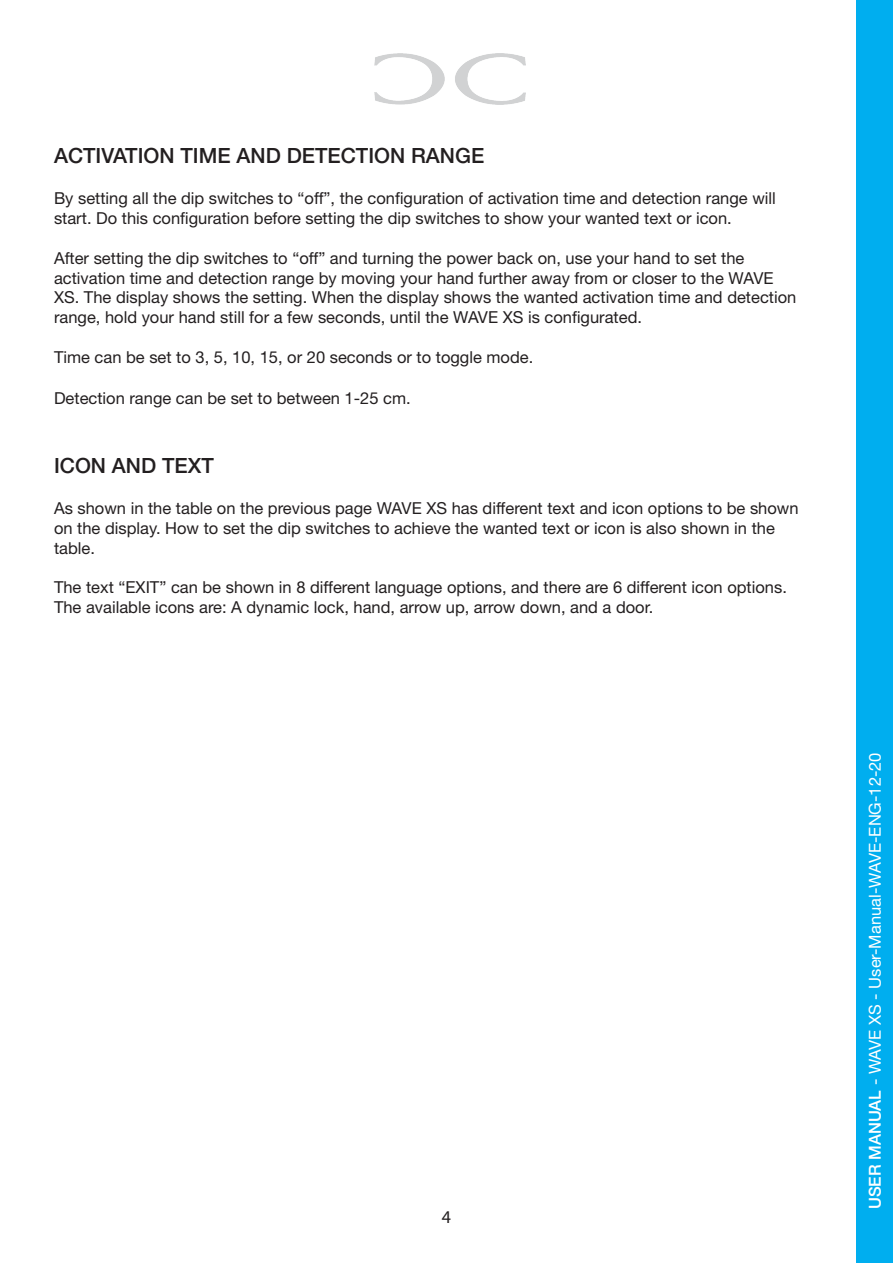
<style>
.page{position:relative;width:893px;height:1263px;background:#fff}
.page>*{position:absolute;margin:0;border:0;box-sizing:border-box;transform-origin:0 0}
.t1{font:500 21px "Helvetica Neue LT Std";color:#231f20}
.t2{font:18px "Myriad Pro";color:#231f20}
.t3{font:16.5px/19.8px "Helvetica Neue LT Std";color:#231f20}
.t4{font:16.5px "Helvetica Neue LT Std";color:#fff}
.s1{font-weight:500}
</style>
<div class="page">
<img style="left:374px;top:54px;width:151px;height:50px">
<div style="left:856px;top:0;width:37px;height:1263px;background:#00aeef"></div>
<p class="t1" style="left:54px;top:143px;width:432px">ACTIVATION TIME AND DETECTION RANGE</p>
<p class="t3" style="left:54px;top:188px;width:723px">By setting all the dip switches to “off”, the configuration of activation time and detection range will start. Do this configuration before setting the dip switches to show your wanted text or icon.</p>
<p class="t3" style="left:54px;top:248px;width:744px">After setting the dip switches to “off” and turning the power back on, use your hand to set the activation time and detection range by moving your hand further away from or closer to the WAVE XS. The display shows the setting. When the display shows the wanted activation time and detection range, hold your hand still for a few seconds, until the WAVE XS is configurated.</p>
<p class="t3" style="left:54px;top:347px;width:481px">Time can be set to 3, 5, 10, 15, or 20 seconds or to toggle mode.</p>
<p class="t3" style="left:54px;top:388px;width:358px">Detection range can be set to between 1-25 cm.</p>
<p class="t1" style="left:54px;top:453px;width:161px">ICON AND TEXT</p>
<p class="t3" style="left:54px;top:498px;width:746px">As shown in the table on the previous page WAVE XS has different text and icon options to be shown on the display. How to set the dip switches to achieve the wanted text or icon is also shown in the table.</p>
<p class="t3" style="left:54px;top:577px;width:734px">The text “EXIT” can be shown in 8 different language options, and there are 6 different icon options.<br>The available icons are: A dynamic lock, hand, arrow up, arrow down, and a door.</p>
<p class="t2" style="left:442px;top:1205px;width:11px">4</p>
<p class="t4" style="left:865px;top:1209px;width:458px;rotate:-90deg"><span class="s1">USER MANUAL</span> - WAVE XS - User-Manual-WAVE-ENG-12-20</p>
</div>
